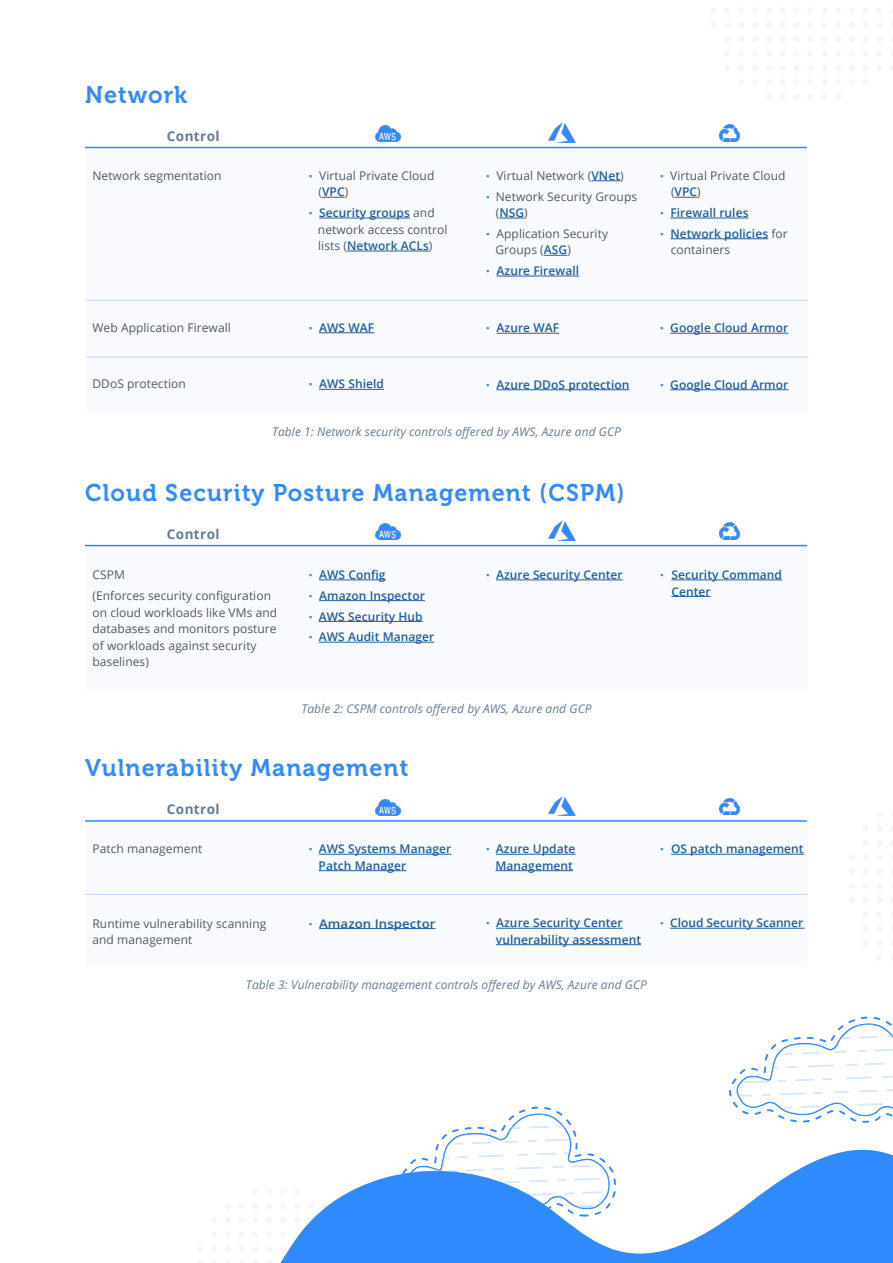
<style>
.page{position:relative;width:893px;height:1263px;background:#fff}
.page>*{position:absolute;margin:0;border:0;box-sizing:border-box;transform-origin:0 0}
.t1{font:24px "Museo 700";letter-spacing:.05em;color:#308aff}
.t2{font:700 13.5px "Open Sans";letter-spacing:.03em;color:#627d98}
.t3{font:12px/16.5px "Open Sans";letter-spacing:.005em;color:#4f5a65}
.t4{font:600 12px/20.7px "Open Sans";letter-spacing:.005em;color:#215e9e}
.t5{font:italic 12px "Open Sans";letter-spacing:.005em;color:#627d98}
.t6{font:600 12px "Open Sans";letter-spacing:.005em;color:#215e9e;scale:1.1 1}
.t7{font:10.5px "Open Sans";color:#308aff;scale:1.1 1}
.s1{font-weight:600;color:#215e9e}
.s2{font-weight:400;color:#4f5a65}
</style>
<div class="page">
<svg style="left:729px;top:1016px;width:164px;height:107px"></svg>
<svg style="left:711px;top:8px;width:182px;height:77px"></svg>
<div style="left:835px;top:93px;width:6px;height:7px;background:#f4f6f9;border-radius:50%"></div>
<div style="left:821px;top:93px;width:6px;height:7px;background:#f4f6f9;border-radius:50%"></div>
<div style="left:807px;top:93px;width:6px;height:7px;background:#f4f6f9;border-radius:50%"></div>
<div style="left:793px;top:93px;width:7px;height:7px;background:#f4f6f9;border-radius:50%"></div>
<div style="left:780px;top:93px;width:6px;height:7px;background:#f4f6f9;border-radius:50%"></div>
<div style="left:766px;top:93px;width:6px;height:7px;background:#f4f6f9;border-radius:50%"></div>
<svg style="left:849px;top:812px;width:44px;height:148px"></svg>
<div style="left:86px;top:546px;width:722px;height:145px;background:#f9fafd"></div>
<hr style="left:319px;top:580px;width:67px;height:1px;background:#215e9e">
<hr style="left:319px;top:600px;width:106px;height:1px;background:#215e9e">
<hr style="left:319px;top:621px;width:104px;height:1px;background:#215e9e">
<hr style="left:319px;top:642px;width:115px;height:1px;background:#215e9e">
<hr style="left:496px;top:580px;width:127px;height:1px;background:#215e9e">
<hr style="left:671px;top:580px;width:111px;height:1px;background:#215e9e">
<hr style="left:671px;top:596px;width:40px;height:1px;background:#215e9e">
<hr style="left:85px;top:545px;width:722px;height:1px;background:#308aff">
<img style="left:375px;top:524px;width:26px;height:16px">
<img style="left:719px;top:523px;width:21px;height:16px">
<img style="left:548px;top:521px;width:27px;height:19px">
<svg style="left:197px;top:1106px;width:380px;height:157px"></svg>
<svg style="left:278px;top:1139px;width:615px;height:124px;fill:#308aff"></svg>
<div style="left:86px;top:148px;width:722px;height:266px;background:#f9fafd"></div>
<svg style="left:322px;top:197px;width:23px;height:1px"></svg>
<hr style="left:319px;top:218px;width:91px;height:1px;background:#215e9e">
<hr style="left:347px;top:251px;width:82px;height:1px;background:#215e9e">
<hr style="left:319px;top:332px;width:55px;height:1px;background:#215e9e">
<hr style="left:319px;top:389px;width:65px;height:1px;background:#215e9e">
<svg style="left:591px;top:180px;width:29px;height:1px"></svg>
<svg style="left:499px;top:218px;width:25px;height:1px"></svg>
<svg style="left:544px;top:255px;width:23px;height:1px"></svg>
<hr style="left:497px;top:276px;width:82px;height:1px;background:#215e9e">
<hr style="left:497px;top:333px;width:62px;height:1px;background:#215e9e">
<hr style="left:497px;top:389px;width:132px;height:1px;background:#215e9e">
<svg style="left:675px;top:197px;width:22px;height:1px"></svg>
<hr style="left:670px;top:218px;width:78px;height:1px;background:#215e9e">
<hr style="left:670px;top:238px;width:98px;height:1px;background:#215e9e">
<hr style="left:670px;top:333px;width:118px;height:1px;background:#215e9e">
<hr style="left:670px;top:389px;width:118px;height:1px;background:#215e9e">
<hr style="left:85px;top:147px;width:722px;height:1px;background:#308aff">
<img style="left:375px;top:126px;width:26px;height:16px">
<img style="left:719px;top:125px;width:21px;height:16px">
<img style="left:548px;top:123px;width:27px;height:19px">
<hr style="left:86px;top:300px;width:722px;height:1px;background:#308aff">
<hr style="left:86px;top:357px;width:722px;height:1px;background:#308aff">
<div style="left:86px;top:822px;width:722px;height:145px;background:#f9fafd"></div>
<hr style="left:319px;top:854px;width:132px;height:1px;background:#215e9e">
<hr style="left:319px;top:870px;width:87px;height:1px;background:#215e9e">
<hr style="left:319px;top:928px;width:116px;height:1px;background:#215e9e">
<hr style="left:496px;top:854px;width:80px;height:1px;background:#215e9e">
<hr style="left:495px;top:870px;width:78px;height:1px;background:#215e9e">
<hr style="left:496px;top:928px;width:127px;height:1px;background:#215e9e">
<hr style="left:496px;top:944px;width:145px;height:1px;background:#215e9e">
<hr style="left:671px;top:854px;width:133px;height:1px;background:#215e9e">
<hr style="left:670px;top:928px;width:134px;height:1px;background:#215e9e">
<hr style="left:85px;top:820px;width:722px;height:2px;background:#308aff">
<img style="left:375px;top:799px;width:26px;height:16px">
<img style="left:719px;top:798px;width:21px;height:16px">
<img style="left:548px;top:796px;width:27px;height:19px">
<hr style="left:86px;top:894px;width:721px;height:1px;background:#308aff">
<h1 class="t1" style="left:85px;top:81px;width:104px">Network</h1>
<p class="t2" style="left:167px;top:126px;width:54px">Control</p>
<p class="t3" style="left:92px;top:167px;width:131px">Network segmentation</p>
<p class="t3" style="left:319px;top:167px;width:117px">Virtual Private Cloud</p>
<p class="t7" style="left:309px;top:169px;width:5px">•</p>
<p class="t3" style="left:496px;top:167px;width:129px">Virtual Network (<span class="s1">VNet</span>(</p>
<p class="t7" style="left:486px;top:169px;width:5px">•</p>
<p class="t3" style="left:670px;top:167px;width:117px">Virtual Private Cloud</p>
<p class="t7" style="left:660px;top:169px;width:5px">•</p>
<p class="t4" style="left:318px;top:181px;width:118px"><span class="s2">(</span>VPC<span class="s2">(<br></span>Security groups <span class="s2">and</span></p>
<p class="t7" style="left:309px;top:206px;width:5px">•</p>
<p class="t3" style="left:318px;top:221px;width:131px">network access control lists (<span class="s1">Network ACLs</span>(</p>
<p class="t3" style="left:496px;top:188px;width:143px">Network Security Groups</p>
<p class="t7" style="left:486px;top:190px;width:5px">•</p>
<p class="t3" style="left:496px;top:202px;width:114px;line-height:20.7px">(<span class="s1">NSG</span>(<br>Application Security</p>
<p class="t7" style="left:486px;top:227px;width:5px">•</p>
<p class="t4" style="left:495px;top:239px;width:85px"><span class="s2">Groups (</span>ASG<span class="s2">(<br></span>Azure Firewall</p>
<p class="t7" style="left:486px;top:264px;width:5px">•</p>
<p class="t7" style="left:660px;top:206px;width:5px">•</p>
<p class="t7" style="left:660px;top:227px;width:5px">•</p>
<p class="t4" style="left:670px;top:181px;width:80px"><span class="s2">(</span>VPC<span class="s2">(<br></span>Firewall rules</p>
<p class="t4" style="left:670px;top:223px;width:119px">Network policies <span class="s2">for</span></p>
<p class="t3" style="left:671px;top:241px;width:61px">containers</p>
<p class="t3" style="left:92px;top:319px;width:140px">Web Application Firewall</p>
<p class="t3" style="left:92px;top:375px;width:95px">DDoS protection</p>
<p class="t4" style="left:319px;top:317px;width:57px">AWS WAF</p>
<p class="t7" style="left:309px;top:321px;width:5px">•</p>
<p class="t4" style="left:497px;top:317px;width:64px">Azure WAF</p>
<p class="t7" style="left:486px;top:321px;width:5px">•</p>
<p class="t4" style="left:319px;top:373px;width:66px">AWS Shield</p>
<p class="t7" style="left:309px;top:377px;width:5px">•</p>
<p class="t4" style="left:497px;top:374px;width:134px">Azure DDoS protection</p>
<p class="t7" style="left:486px;top:378px;width:5px">•</p>
<p class="t5" style="left:272px;top:423px;width:350px">Table 1: Network security controls offered by AWS, Azure and GCP</p>
<h1 class="t1" style="left:85px;top:479px;width:541px">Cloud Security Posture Management (CSPM(</h1>
<p class="t2" style="left:167px;top:524px;width:54px">Control</p>
<p class="t3" style="left:92px;top:564px;width:180px;line-height:21.3px">CSPM<br>(Enforces security configuration</p>
<p class="t3" style="left:92px;top:604px;width:186px">on cloud workloads like VMs and databases and monitors posture of workloads against security baselines(</p>
<p class="t4" style="left:319px;top:564px;width:68px">AWS Config</p>
<p class="t4" style="left:496px;top:564px;width:128px">Azure Security Center</p>
<p class="t7" style="left:309px;top:568px;width:5px">•</p>
<p class="t7" style="left:486px;top:568px;width:5px">•</p>
<p class="t4" style="left:319px;top:585px;width:107px">Amazon Inspector</p>
<p class="t7" style="left:309px;top:589px;width:5px">•</p>
<p class="t4" style="left:319px;top:605px;width:105px">AWS Security Hub</p>
<p class="t7" style="left:309px;top:609px;width:5px">•</p>
<p class="t4" style="left:319px;top:626px;width:117px">AWS Audit Manager</p>
<p class="t7" style="left:309px;top:630px;width:5px">•</p>
<p class="t5" style="left:301px;top:700px;width:292px">Table 2: CSPM controls offered by AWS, Azure and GCP</p>
<h1 class="t1" style="left:85px;top:755px;width:325px">Vulnerability Management</h1>
<p class="t2" style="left:167px;top:800px;width:54px">Control</p>
<p class="t3" style="left:92px;top:840px;width:111px">Patch management</p>
<p class="t4" style="left:319px;top:838px;width:134px">AWS Systems Manager</p>
<p class="t7" style="left:309px;top:842px;width:5px">•</p>
<p class="t4" style="left:496px;top:838px;width:81px">Azure Update</p>
<p class="t7" style="left:486px;top:842px;width:5px">•</p>
<p class="t4" style="left:319px;top:855px;width:89px">Patch Manager</p>
<p class="t4" style="left:495px;top:855px;width:79px">Management</p>
<p class="t4" style="left:670px;top:317px;width:120px">Google Cloud Armor</p>
<p class="t7" style="left:660px;top:321px;width:5px">•</p>
<p class="t4" style="left:670px;top:374px;width:120px">Google Cloud Armor</p>
<p class="t7" style="left:660px;top:378px;width:5px">•</p>
<p class="t7" style="left:660px;top:568px;width:5px">•</p>
<p class="t4" style="left:671px;top:564px;width:112px">Security Command</p>
<p class="t4" style="left:671px;top:580px;width:41px">Center</p>
<p class="t7" style="left:660px;top:842px;width:5px">•</p>
<p class="t4" style="left:671px;top:838px;width:134px">OS patch management</p>
<p class="t3" style="left:92px;top:915px;width:175px">Runtime vulnerability scanning and management</p>
<p class="t6" style="left:319px;top:915px;width:107px">Amazon Inspector</p>
<p class="t7" style="left:309px;top:917px;width:5px">•</p>
<p class="t4" style="left:496px;top:912px;width:128px">Azure Security Center</p>
<p class="t7" style="left:486px;top:916px;width:5px">•</p>
<p class="t4" style="left:496px;top:929px;width:147px">vulnerability assessment</p>
<p class="t4" style="left:670px;top:912px;width:135px">Cloud Security Scanner</p>
<p class="t7" style="left:660px;top:916px;width:5px">•</p>
<p class="t5" style="left:246px;top:977px;width:403px">Table 3: Vulnerability management controls offered by AWS, Azure and GCP</p>
</div>
